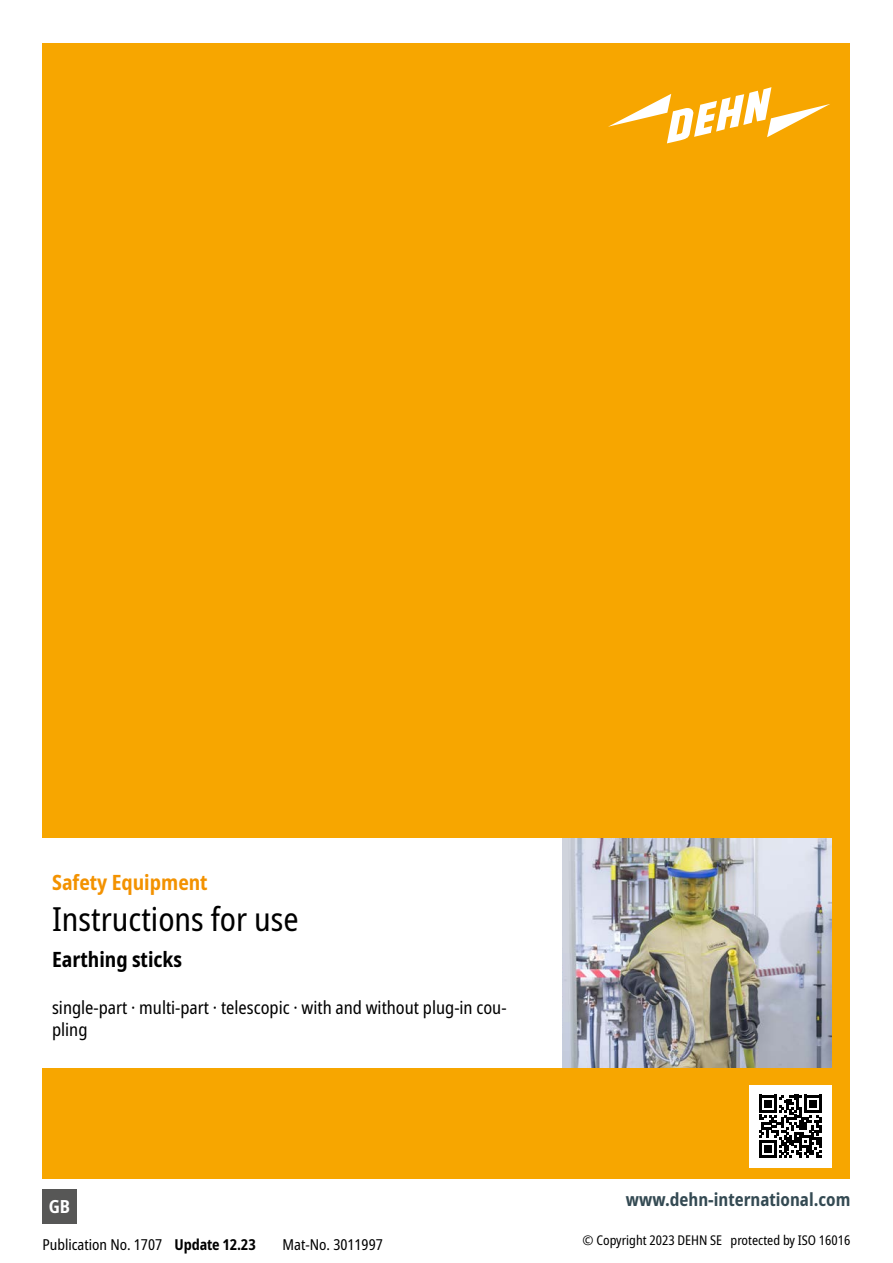
<style>
.page{position:relative;width:893px;height:1263px;background:#fff}
.page>*{position:absolute;margin:0;border:0;box-sizing:border-box;transform-origin:0 0}
.t1{font:condensed 33px "Noto Sans";color:#000}
.t2{font:700 condensed 21px "Noto Sans";color:#f39200}
.t3{font:700 condensed 21px "Noto Sans";color:#000}
.t4{font:condensed 18px/22.5px "Noto Sans";color:#000}
.t5{font:700 condensed 18px "Noto Sans";color:#344a53}
.t6{font:700 condensed 18px "Noto Sans";color:#fff}
.t7{font:condensed 15px "Noto Sans";color:#000}
.t8{font:condensed 13.35px "Noto Sans";color:#000}
.s1{font-weight:700}
</style>
<div class="page">
<div style="left:43px;top:44px;width:807px;height:1135px;background:#f7a600"></div>
<img style="left:561px;top:838px;width:271px;height:229px">
<svg style="left:608px;top:87px;width:222px;height:56px"></svg>
<div style="left:30px;top:838px;width:531px;height:229px;background:#fff"></div>
<div style="left:43px;top:1190px;width:34px;height:34px;background:#575756"></div>
<div style="left:749px;top:1085px;width:83px;height:83px;background:#fff"></div>
<svg style="left:759px;top:1095px;width:63px;height:63px"></svg>
<p class="t2" style="left:52px;top:867px;width:157px">Safety Equipment</p>
<h1 class="t1" style="left:52px;top:895px;width:248px">Instructions for use</h1>
<p class="t3" style="left:52px;top:944px;width:132px">Earthing sticks</p>
<p class="t4" style="left:52px;top:996px;width:456px">single-part · multi-part · telescopic · with and without plug-in cou&shy;pling</p>
<p class="t6" style="left:49px;top:1194px;width:23px">GB</p>
<p class="t7" style="left:43px;top:1233px;width:215px">Publication No. 1707 <span class="s1">Update 12.23</span></p>
<p class="t7" style="left:283px;top:1233px;width:102px">Mat-No. 3011997</p>
<p class="t5" style="left:626px;top:1186px;width:226px">www.dehn-international.com</p>
<p class="t8" style="left:583px;top:1230px;width:269px">© Copyright 2023 DEHN SE protected by ISO 16016</p>
</div>
